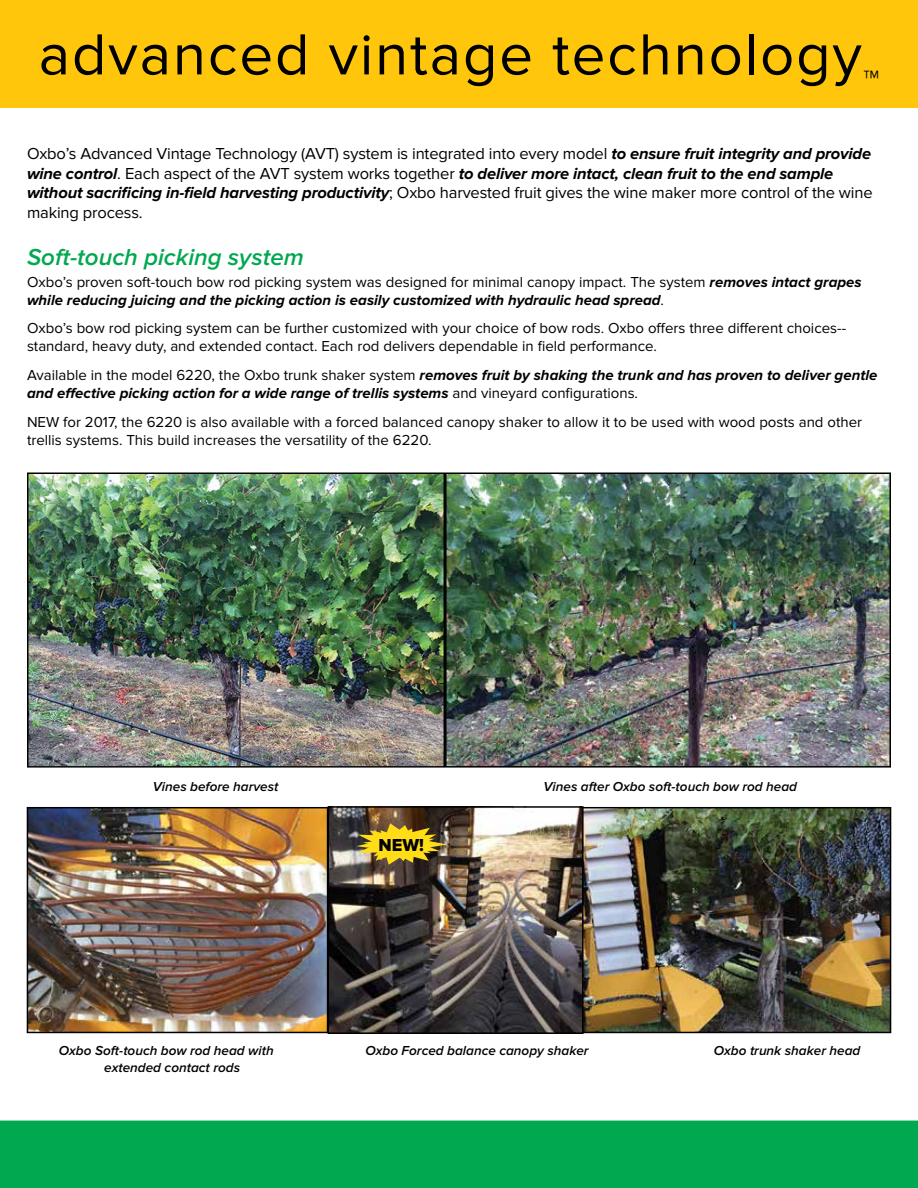
<style>
.page{position:relative;width:918px;height:1188px;background:#fff}
.page>*{position:absolute;margin:0;border:0;box-sizing:border-box;transform-origin:0 0}
.t1{font:60px "Proxima Nova";letter-spacing:.03em;color:#000}
.t2{font:italic 600 24px "Proxima Nova";color:#00a850}
.t3{font:18px "Proxima Nova Extrabld";color:#000}
.t4{font:16.5px/19.8px "Proxima Nova";letter-spacing:-.01em;color:#000}
.t5{font:italic 700 15px/18px "Proxima Nova";color:#000}
.t6{font:15px/18px "Proxima Nova";color:#000}
.t7{font:italic 600 13.5px "Proxima Nova";color:#000}
.s1{font-weight:700;font-style:italic}
.s2{font-weight:400;font-style:normal}
</style>
<div class="page">
<div style="left:0;top:0;width:917px;height:108px;background:#ffc60b"></div>
<img style="left:30px;top:475px;width:412px;height:290px">
<div style="left:27px;top:472px;width:418px;height:296px;border:2px solid #000"></div>
<img style="left:30px;top:809px;width:858px;height:222px">
<div style="left:580px;top:807px;width:311px;height:226px;border:2px solid #000"></div>
<div style="left:27px;top:807px;width:301px;height:226px;border:2px solid #000"></div>
<img style="left:448px;top:475px;width:440px;height:290px">
<div style="left:445px;top:472px;width:446px;height:296px;border:2px solid #000"></div>
<hr style="left:917px;top:0;width:1px;height:108px;background:#ffc60b">
<div style="left:328px;top:806px;width:256px;height:228px;border:2px solid #000"></div>
<div style="left:0;top:1121px;width:918px;height:67px;background:#00a850"></div>
<img style="left:356px;top:823px;width:91px;height:42px">
<h1 class="t1" style="left:38px;top:27px;width:843px">advanced vintage technology<sub>™</sub></h1>
<p class="t4" style="left:27px;top:144px;width:847px">Oxbo’s Advanced Vintage Technology (AVT) system is integrated into every model <span class="s1">to ensure fruit integrity and provide wine control</span>. Each aspect of the AVT system works together <span class="s1">to deliver more intact, clean fruit to the end sample without sacrificing in-field harvesting productivity</span>; Oxbo harvested fruit gives the wine maker more control of the wine making process.</p>
<h2 class="t2" style="left:27px;top:246px;width:278px">Soft-touch picking system</h2>
<p class="t5" style="left:27px;top:274px;width:836px"><span class="s2">Oxbo’s proven soft-touch bow rod picking system was designed for minimal canopy impact. The system</span> removes intact grapes while reducing juicing and the picking action is easily customized with hydraulic head spread<span class="s2">.</span></p>
<p class="t6" style="left:27px;top:320px;width:821px">Oxbo’s bow rod picking system can be further customized with your choice of bow rods. Oxbo offers three different choices-- standard, heavy duty, and extended contact. Each rod delivers dependable in field performance.</p>
<p class="t5" style="left:27px;top:367px;width:852px"><span class="s2">Available in the model 6220, the Oxbo trunk shaker system</span> removes fruit by shaking the trunk and has proven to deliver gentle and effective picking action for a wide range of trellis systems <span class="s2">and vineyard configurations.</span></p>
<p class="t6" style="left:27px;top:413px;width:837px">NEW for 2017, the 6220 is also available with a forced balanced canopy shaker to allow it to be used with wood posts and other trellis systems. This build increases the versatility of the 6220.</p>
<p class="t7" style="left:153px;top:781px;width:127px">Vines before harvest</p>
<p class="t7" style="left:543px;top:781px;width:255px">Vines after Oxbo soft-touch bow rod head</p>
<p class="t3" style="left:379px;top:837px;width:47px">NEW!</p>
<p class="t7" style="left:59px;top:1045px;width:216px">Oxbo Soft-touch bow rod head with</p>
<p class="t7" style="left:366px;top:1045px;width:225px">Oxbo Forced balance canopy shaker</p>
<p class="t7" style="left:714px;top:1045px;width:148px">Oxbo trunk shaker head</p>
<p class="t7" style="left:104px;top:1061px;width:137px">extended contact rods</p>
</div>
